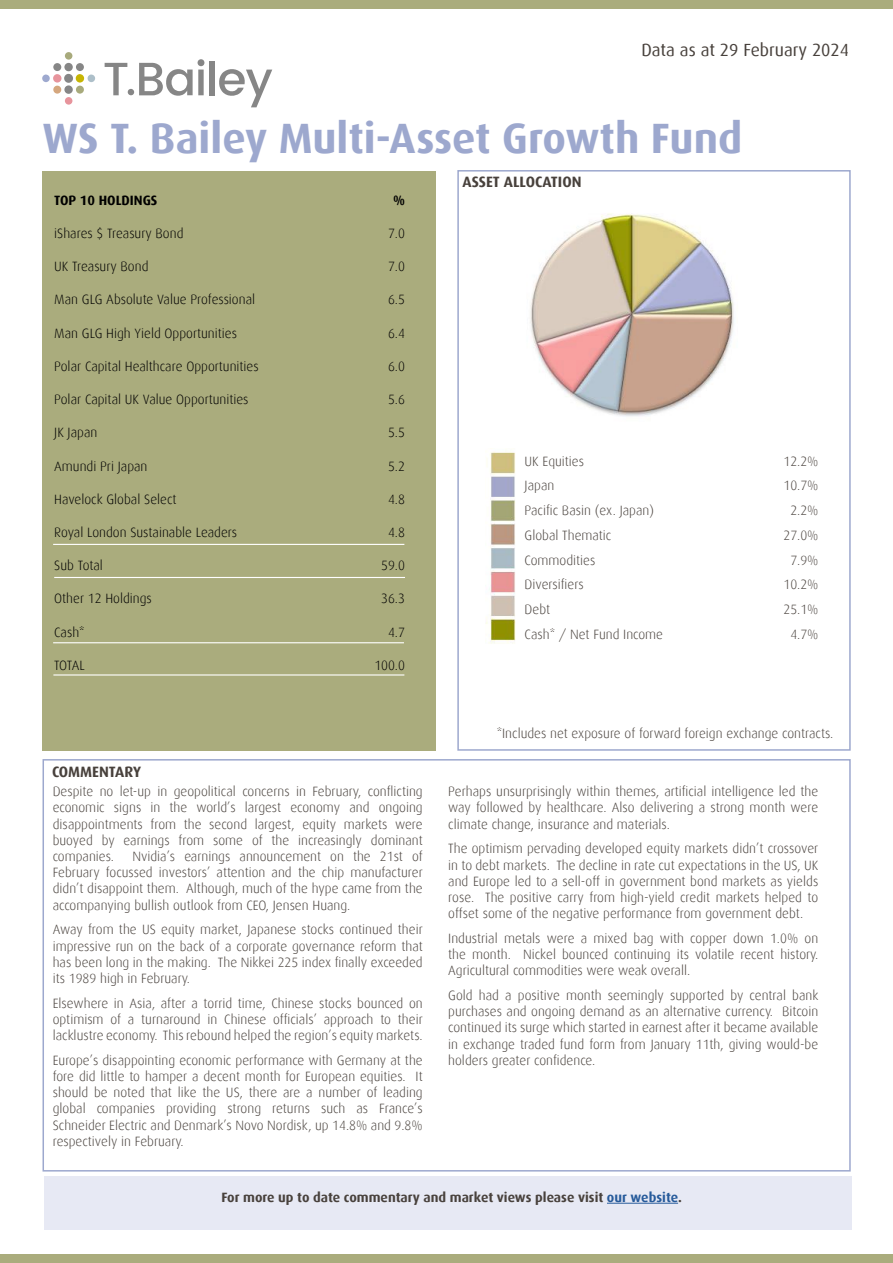
<style>
.page{position:relative;width:893px;height:1263px;background:#fff}
.page>*{position:absolute;margin:0;border:0;box-sizing:border-box;transform-origin:0 0}
.t1{font:700 42.45px "Dax";color:#9da8ce}
.t2{font:17.55px "Dax";color:#48413c}
.t3{font:700 15px "Dax";color:#48413c}
.t4{font:300 13.5px/16.2px "Dax";color:#48413c;text-align:justify}
.t5{font:300 13.5px "Dax";color:#000}
.t6{font:700 13.5px "Dax";color:#48413c}
.t7{font:700 13.5px "Dax";color:#000}
.s1{color:#275b9b}
</style>
<div class="page">
<div style="left:42px;top:171px;width:393px;height:580px;background:#aaac7d"></div>
<hr style="left:54px;top:577px;width:351px;height:1px;background:#fff">
<hr style="left:53px;top:642px;width:351px;height:1px;background:#fff">
<hr style="left:53px;top:544px;width:351px;height:1px;background:#fff">
<hr style="left:53px;top:674px;width:351px;height:1px;background:#fff">
<div style="left:0;top:1254px;width:893px;height:9px;background:#aaac7d"></div>
<div style="left:0;top:0;width:893px;height:9px;background:#aaac7d"></div>
<svg style="left:42px;top:52px;width:53px;height:53px"></svg>
<svg style="left:105px;top:59px;width:99px;height:37px"></svg>
<div style="left:209px;top:61px;width:6px;height:34px;background:#868686"></div>
<svg style="left:219px;top:69px;width:53px;height:38px"></svg>
<div style="left:457px;top:170px;width:394px;height:581px;border:2px solid #9da8ce"></div>
<img style="left:530px;top:213px;width:204px;height:204px">
<div style="left:43px;top:759px;width:808px;height:412px;border:2px solid #9da8ce"></div>
<div style="left:44px;top:1177px;width:808px;height:53px;background:#e7e9f4"></div>
<hr style="left:607px;top:1203px;width:71px;height:1px;background:#275b9b">
<img style="left:486px;top:452px;width:30px;height:192px">
<p class="t2" style="left:641px;top:41px;width:209px">Data as at 29 February 2024</p>
<h1 class="t1" style="left:43px;top:115px;width:701px">WS T. Bailey Multi-Asset Growth Fund</h1>
<p class="t7" style="left:54px;top:192px;width:105px">TOP 10 HOLDINGS</p>
<p class="t7" style="left:393px;top:192px;width:13px">%</p>
<p class="t5" style="left:54px;top:226px;width:131px">iShares $ Treasury Bond</p>
<p class="t5" style="left:388px;top:226px;width:18px">7.0</p>
<p class="t5" style="left:54px;top:259px;width:96px">UK Treasury Bond</p>
<p class="t5" style="left:388px;top:259px;width:18px">7.0</p>
<p class="t5" style="left:54px;top:292px;width:202px">Man GLG Absolute Value Professional</p>
<p class="t5" style="left:388px;top:292px;width:18px">6.5</p>
<p class="t5" style="left:54px;top:326px;width:184px">Man GLG High Yield Opportunities</p>
<p class="t5" style="left:388px;top:326px;width:18px">6.4</p>
<p class="t5" style="left:54px;top:359px;width:206px">Polar Capital Healthcare Opportunities</p>
<p class="t5" style="left:388px;top:359px;width:18px">6.0</p>
<p class="t5" style="left:54px;top:392px;width:196px">Polar Capital UK Value Opportunities</p>
<p class="t5" style="left:388px;top:392px;width:18px">5.6</p>
<p class="t5" style="left:54px;top:425px;width:45px">JK Japan</p>
<p class="t5" style="left:388px;top:425px;width:18px">5.5</p>
<p class="t5" style="left:54px;top:458px;width:95px">Amundi Pri Japan</p>
<p class="t5" style="left:388px;top:458px;width:18px">5.2</p>
<p class="t5" style="left:54px;top:492px;width:124px">Havelock Global Select</p>
<p class="t5" style="left:388px;top:492px;width:18px">4.8</p>
<p class="t5" style="left:54px;top:525px;width:185px">Royal London Sustainable Leaders</p>
<p class="t5" style="left:388px;top:525px;width:18px">4.8</p>
<p class="t5" style="left:54px;top:558px;width:50px">Sub Total</p>
<p class="t5" style="left:381px;top:558px;width:25px">59.0</p>
<p class="t5" style="left:54px;top:591px;width:99px">Other 12 Holdings</p>
<p class="t5" style="left:381px;top:591px;width:25px">36.3</p>
<p class="t5" style="left:54px;top:624px;width:32px">Cash*</p>
<p class="t5" style="left:388px;top:624px;width:18px">4.7</p>
<p class="t5" style="left:54px;top:658px;width:32px">TOTAL</p>
<p class="t5" style="left:374px;top:658px;width:32px">100.0</p>
<p class="t3" style="left:52px;top:764px;width:91px">COMMENTARY</p>
<p class="t4" style="left:53px;top:784px;width:372px">Despite no let-up in geopolitical concerns in February, conflicting economic signs in the world’s largest economy and ongoing disappointments from the second largest, equity markets were buoyed by earnings from some of the increasingly dominant companies.</p>
<p class="t4" style="left:53px;top:848px;width:371px;text-indent:80px">Nvidia’s earnings announcement on the 21st of February focussed investors’ attention and the chip manufacturer didn’t disappoint them. Although, much of the hype came from the accompanying bullish outlook from CEO, Jensen Huang.</p>
<p class="t4" style="left:53px;top:922px;width:371px">Away from the US equity market, Japanese stocks continued their impressive run on the back of a corporate governance reform that has been long in the making. The Nikkei 225 index finally exceeded its 1989 high in February.</p>
<p class="t4" style="left:53px;top:995px;width:371px">Elsewhere in Asia, after a torrid time, Chinese stocks bounced on optimism of a turnaround in Chinese officials’ approach to their lacklustre economy. This rebound helped the region’s equity markets.</p>
<p class="t4" style="left:53px;top:1052px;width:371px">Europe’s disappointing economic performance with Germany at the fore did little to hamper a decent month for European equities. It should be noted that like the US, there are a number of leading global companies providing strong returns such as France’s Schneider Electric and Denmark’s Novo Nordisk, up 14.8% and 9.8% respectively in February.</p>
<p class="t3" style="left:462px;top:174px;width:121px">ASSET ALLOCATION</p>
<p class="t4" style="left:525px;top:453px;width:61px">UK Equities</p>
<p class="t4" style="left:783px;top:453px;width:37px">12.2%</p>
<p class="t4" style="left:525px;top:478px;width:31px">Japan</p>
<p class="t4" style="left:783px;top:478px;width:37px">10.7%</p>
<p class="t4" style="left:525px;top:502px;width:131px">Pacific Basin (ex. Japan)</p>
<p class="t4" style="left:790px;top:502px;width:30px">2.2%</p>
<p class="t4" style="left:525px;top:527px;width:88px">Global Thematic</p>
<p class="t4" style="left:783px;top:527px;width:37px">27.0%</p>
<p class="t4" style="left:525px;top:552px;width:72px">Commodities</p>
<p class="t4" style="left:790px;top:552px;width:30px">7.9%</p>
<p class="t4" style="left:525px;top:577px;width:61px">Diversifiers</p>
<p class="t4" style="left:783px;top:577px;width:37px">10.2%</p>
<p class="t4" style="left:525px;top:601px;width:27px">Debt</p>
<p class="t4" style="left:783px;top:601px;width:37px">25.1%</p>
<p class="t4" style="left:525px;top:626px;width:140px">Cash* / Net Fund Income</p>
<p class="t4" style="left:790px;top:626px;width:30px">4.7%</p>
<p class="t4" style="left:497px;top:726px;width:338px">*Includes net exposure of forward foreign exchange contracts.</p>
<p class="t4" style="left:448px;top:784px;width:371px">Perhaps unsurprisingly within themes, artificial intelligence led the way followed by healthcare. Also delivering a strong month were climate change, insurance and materials.</p>
<p class="t4" style="left:448px;top:841px;width:371px">The optimism pervading developed equity markets didn’t crossover in to debt markets. The decline in rate cut expectations in the US, UK and Europe led to a sell-off in government bond markets as yields rose. The positive carry from high-yield credit markets helped to offset some of the negative performance from government debt.</p>
<p class="t4" style="left:448px;top:930px;width:371px">Industrial metals were a mixed bag with copper down 1.0% on the month. Nickel bounced continuing its volatile recent history.<br>Agricultural commodities were weak overall.</p>
<p class="t4" style="left:448px;top:987px;width:371px">Gold had a positive month seemingly supported by central bank purchases and ongoing demand as an alternative currency. Bitcoin continued its surge which started in earnest after it became available in exchange traded fund form from January 11th, giving would-be holders greater confidence.</p>
<p class="t6" style="left:221px;top:1190px;width:462px">For more up to date commentary and market views please visit <span class="s1">our website</span>.</p>
</div>
